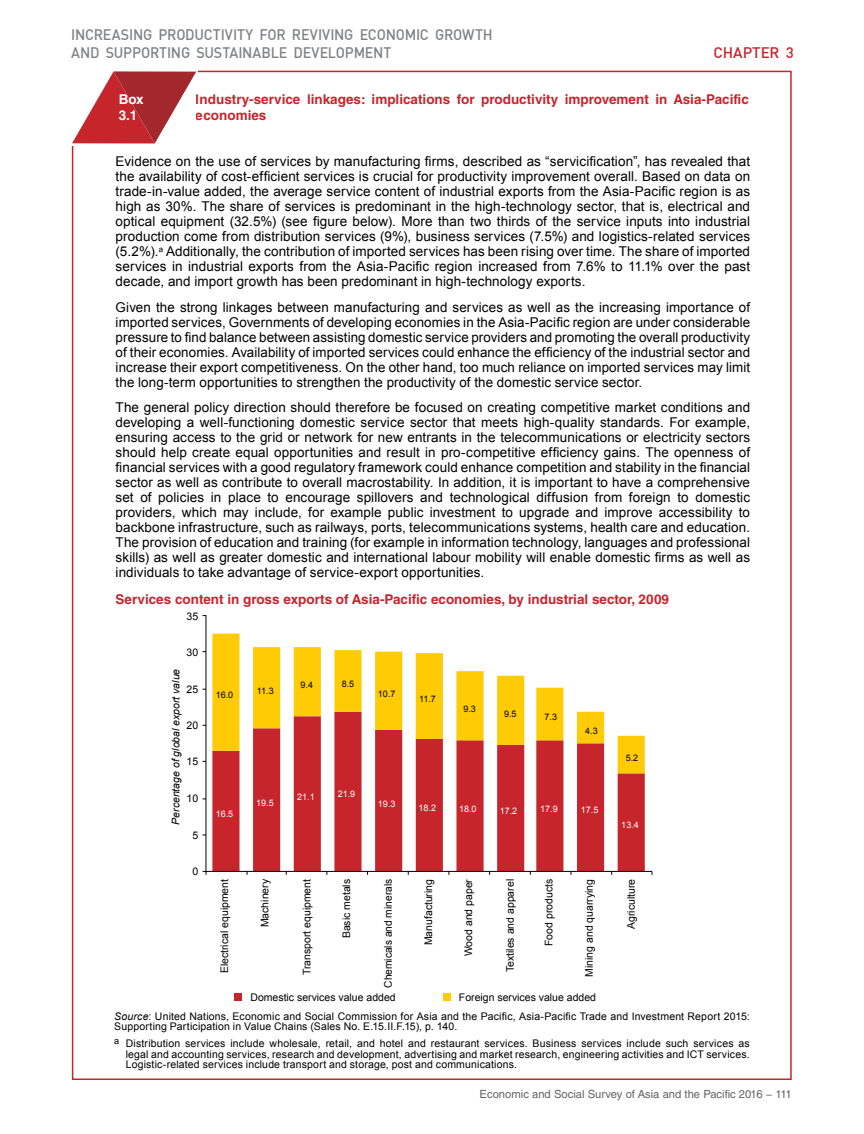
<style>
.page{position:relative;width:864px;height:1134px;background:#fff}
.page>*{position:absolute;margin:0;border:0;box-sizing:border-box;transform-origin:0 0}
.t1{font:500 15px/18px "DIN";letter-spacing:-.015em;color:#808285;scale:.95 1}
.t2{font:500 15px "DIN";color:#c6252c}
.t3{font:13.5px/15px "Arial";letter-spacing:.01em;color:#000;text-align:justify}
.t4{font:700 13.5px/16.2px "Helvetica LT Std";color:#c6252c}
.t5{font:700 13.5px/16.2px "Helvetica LT Std";color:#fff}
.t6{font:11.25px "Helvetica LT Std";color:#636466}
.t7{font:10.5px/10.5px "Arial";color:#000}
.t8{font:italic 10.5px "Arial";color:#000}
.t9{font:9px "Arial";color:#fff}
.t10{font:9px "Arial";letter-spacing:-.035em;color:#000}
.s1{font-style:italic}
</style>
<div class="page">
<svg style="left:72px;top:71px;width:124px;height:73px"></svg>
<svg style="left:212px;top:773px;width:433px;height:98px;fill:#c6252c"></svg>
<svg style="left:212px;top:634px;width:433px;height:139px"></svg>
<hr style="left:206px;top:616px;width:1px;height:255px;background:#000">
<hr style="left:206px;top:871px;width:446px;height:1px;background:#000">
<div style="left:234px;top:993px;width:8px;height:8px;background:#c6252c"></div>
<div style="left:443px;top:993px;width:7px;height:8px;background:#ffcb05"></div>
<p class="t1" style="left:71px;top:25px;width:445px">INCREASI NG PRODUCTIVITY FOR REVIVI NG ECONOMIC GROWTH<br>AND SUPPORTI NG SUSTAI NABLE DEVELOPMENT</p>
<p class="t2" style="left:714px;top:43px;width:11px">CHAPTER</p>
<p class="t2" style="left:786px;top:43px;width:10px">3</p>
<p class="t4" style="left:196px;top:91px;width:554px">Industry-service linkages: implications for productivity improvement in Asia-Pacific economies</p>
<p class="t5" style="left:119px;top:91px;width:27px">Box<br>3.1</p>
<p class="t3" style="left:116px;top:154px;width:636px">Evidence on the use of services by manufacturing firms, described as “servicification”, has revealed that the availability of cost-efficient services is crucial for productivity improvement overall. Based on data on trade-in-value added, the average service content of industrial exports from the Asia-Pacific region is as high as 30%. The share of services is predominant in the high-technology sector, that is, electrical and optical equipment (32.5%) (see figure below). More than two thirds of the service inputs into industrial production come from distribution services (9%), business services (7.5%) and logistics-related services (5.2%).<sup>a</sup> Additionally, the contribution of imported services has been rising over time. The share of imported services in industrial exports from the Asia-Pacific region increased from 7.6% to 11.1% over the past decade, and import growth has been predominant in high-technology exports.</p>
<p class="t3" style="left:116px;top:300px;width:636px">Given the strong linkages between manufacturing and services as well as the increasing importance of imported services, Governments of developing economies in the Asia-Pacific region are under considerable pressure to find balance between assisting domestic service providers and promoting the overall productivity of their economies. Availability of imported services could enhance the efficiency of the industrial sector and increase their export competitiveness. On the other hand, too much reliance on imported services may limit the long-term opportunities to strengthen the productivity of the domestic service sector.</p>
<p class="t3" style="left:116px;top:400px;width:636px">The general policy direction should therefore be focused on creating competitive market conditions and developing a well-functioning domestic service sector that meets high-quality standards. For example, ensuring access to the grid or network for new entrants in the telecommunications or electricity sectors should help create equal opportunities and result in pro-competitive efficiency gains. The openness of financial services with a good regulatory framework could enhance competition and stability in the financial sector as well as contribute to overall macrostability. In addition, it is important to have a comprehensive set of policies in place to encourage spillovers and technological diffusion from foreign to domestic providers, which may include, for example public investment to upgrade and improve accessibility to backbone infrastructure, such as railways, ports, telecommunications systems, health care and education.<br>The provision of education and training (for example in information technology, languages and professional skills) as well as greater domestic and international labour mobility will enable domestic firms as well as individuals to take advantage of service-export opportunities.</p>
<p class="t4" style="left:116px;top:591px;width:555px">Services content in gross exports of Asia-Pacific economies, by industrial sector, 2009</p>
<p class="t7" style="left:187px;top:611px;width:13px">35</p>
<p class="t7" style="left:187px;top:647px;width:13px">30</p>
<p class="t8" style="left:169px;top:825px;width:158px;rotate:-90deg">Percentage of global export value</p>
<p class="t7" style="left:187px;top:684px;width:13px">25</p>
<p class="t7" style="left:187px;top:720px;width:13px">20</p>
<p class="t7" style="left:187px;top:756px;width:13px">15</p>
<p class="t7" style="left:187px;top:794px;width:13px">10</p>
<p class="t7" style="left:192px;top:830px;width:7px">5</p>
<p class="t7" style="left:192px;top:867px;width:7px">0</p>
<p class="t10" style="left:216px;top:689px;width:19px">16.0</p>
<p class="t10" style="left:257px;top:685px;width:18px">11.3</p>
<p class="t10" style="left:301px;top:679px;width:14px">9.4</p>
<p class="t10" style="left:342px;top:678px;width:14px">8.5</p>
<p class="t10" style="left:378px;top:688px;width:19px">10.7</p>
<p class="t9" style="left:216px;top:808px;width:19px">16.5</p>
<p class="t9" style="left:256px;top:797px;width:19px">19.5</p>
<p class="t9" style="left:297px;top:791px;width:19px">21.1</p>
<p class="t9" style="left:338px;top:788px;width:19px">21.9</p>
<p class="t9" style="left:378px;top:798px;width:19px">19.3</p>
<p class="t10" style="left:419px;top:692px;width:18px">11.7</p>
<p class="t10" style="left:463px;top:703px;width:14px">9.3</p>
<p class="t10" style="left:504px;top:708px;width:14px">9.5</p>
<p class="t10" style="left:545px;top:711px;width:14px">7.3</p>
<p class="t10" style="left:585px;top:725px;width:14px">4.3</p>
<p class="t9" style="left:419px;top:802px;width:19px">18.2</p>
<p class="t9" style="left:459px;top:803px;width:19px">18.0</p>
<p class="t9" style="left:500px;top:805px;width:19px">17.2</p>
<p class="t9" style="left:540px;top:803px;width:19px">17.9</p>
<p class="t9" style="left:581px;top:804px;width:19px">17.5</p>
<p class="t10" style="left:626px;top:752px;width:14px">5.2</p>
<p class="t9" style="left:621px;top:819px;width:19px">13.4</p>
<p class="t7" style="left:219px;top:973px;width:96px;rotate:-90deg">Electrical equipment</p>
<p class="t7" style="left:260px;top:927px;width:50px;rotate:-90deg">Machinery</p>
<p class="t7" style="left:302px;top:975px;width:98px;rotate:-90deg">Transport equipment</p>
<p class="t7" style="left:341px;top:938px;width:61px;rotate:-90deg">Basic metals</p>
<p class="t7" style="left:383px;top:988px;width:110px;rotate:-90deg">Chemicals and minerals</p>
<p class="t7" style="left:423px;top:945px;width:68px;rotate:-90deg">Manufacturing</p>
<p class="t7" style="left:463px;top:956px;width:79px;rotate:-90deg">Wood and paper</p>
<p class="t7" style="left:505px;top:972px;width:95px;rotate:-90deg">Textiles and apparel</p>
<p class="t7" style="left:544px;top:946px;width:68px;rotate:-90deg">Food products</p>
<p class="t7" style="left:584px;top:977px;width:99px;rotate:-90deg">Mining and quarrying</p>
<p class="t7" style="left:626px;top:929px;width:52px;rotate:-90deg">Agriculture</p>
<p class="t7" style="left:250px;top:992px;width:147px">Domestic services value added</p>
<p class="t7" style="left:459px;top:992px;width:139px">Foreign services value added</p>
<p class="t7" style="left:114px;top:1011px;width:637px"><span class="s1">Source</span>: United Nations, Economic and Social Commission for Asia and the Pacific, Asia-Pacific Trade and Investment Report 2015:<br>Supporting Participation in Value Chains (Sales No. E.15.II.F.15), p. 140.</p>
<p class="t7" style="left:126px;top:1038px;width:626px;text-align:justify;text-indent:-11px"><sup>a</sup> Distribution services include wholesale, retail, and hotel and restaurant services. Business services include such services as legal and accounting services, research and development, advertising and market research, engineering activities and ICT services.<br>Logistic-related services include transport and storage, post and communications.</p>
<p class="t6" style="left:480px;top:1087px;width:314px">Economic and Social Survey of Asia and the Pacific 2016 − 111</p>
</div>
